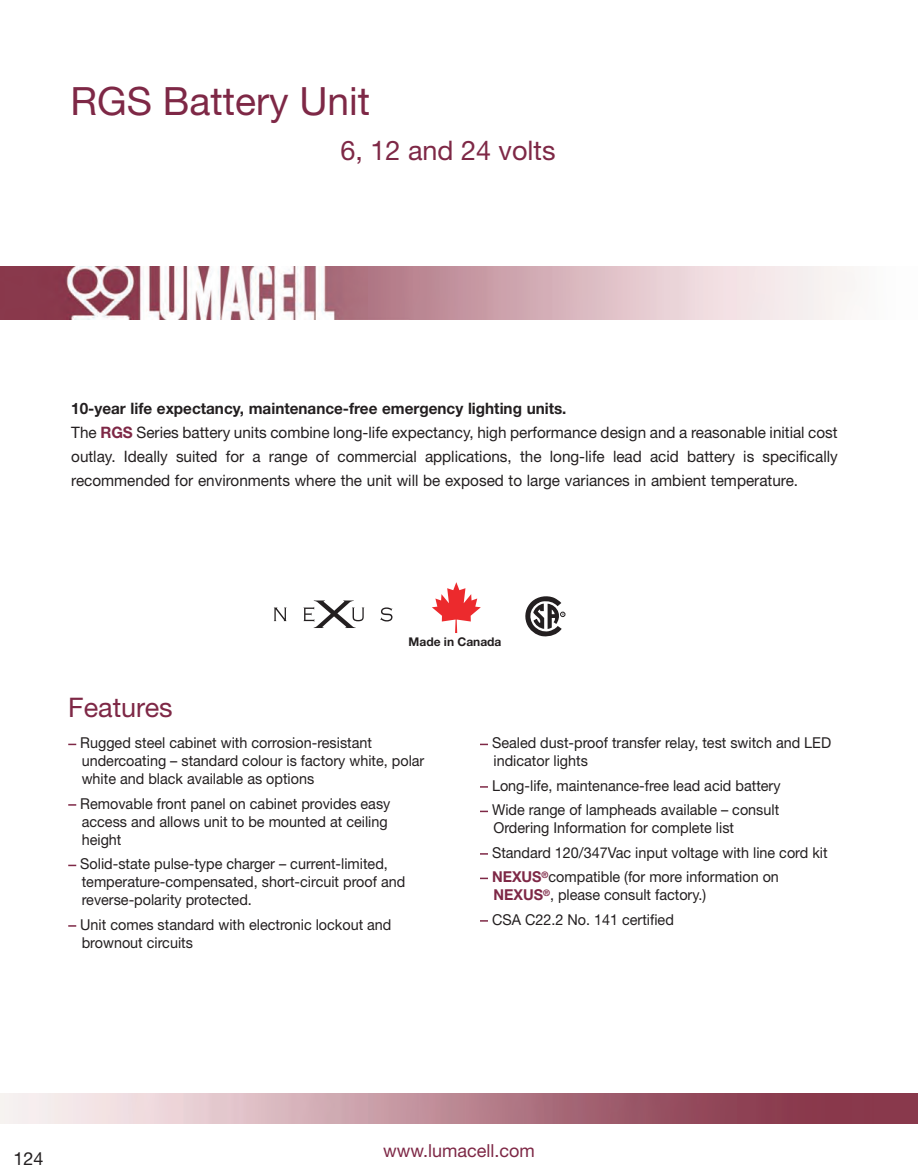
<style>
.page{position:relative;width:918px;height:1175px;background:#fff}
.page>*{position:absolute;margin:0;border:0;box-sizing:border-box;transform-origin:0 0}
.t1{font:39px "Helvetica Neue LT Std";color:#7e2846}
.t2{font:27px "Helvetica Neue LT Std";color:#7e2846}
.t3{font:18px "Helvetica Neue LT Std";color:#7e2846}
.t4{font:18px "Helvetica Neue LT Std";color:#231f20}
.t5{font:15.75px/24px "Helvetica Neue LT Std";color:#231f20}
.t6{font:15px/18px "Helvetica Neue LT Std";color:#231f20;scale:.96 1}
.t7{font:700 12px "Helvetica Neue LT Std";color:#231f20}
.s1{font-weight:700}
.s2{font-weight:700;color:#7e2846}
</style>
<div class="page">
<img style="left:0;top:266px;width:855px;height:53px">
<img style="left:0;top:1094px;width:918px;height:29px">
<svg style="left:68px;top:743px;width:8px;height:2px"></svg>
<svg style="left:68px;top:864px;width:8px;height:2px"></svg>
<svg style="left:480px;top:743px;width:8px;height:2px"></svg>
<svg style="left:480px;top:810px;width:8px;height:2px"></svg>
<svg style="left:480px;top:877px;width:8px;height:2px"></svg>
<svg style="left:274px;top:607px;width:13px;height:14px"></svg>
<svg style="left:380px;top:607px;width:13px;height:14px"></svg>
<svg style="left:304px;top:600px;width:60px;height:28px"></svg>
<svg style="left:525px;top:596px;width:40px;height:40px"></svg>
<svg style="left:432px;top:582px;width:49px;height:51px"></svg>
<h1 class="t1" style="left:70px;top:87px;width:301px">RGS Battery Unit</h1>
<h2 class="t2" style="left:340px;top:141px;width:217px">6, 12 and 24 volts</h2>
<p class="t5" style="left:71px;top:398px;width:768px"><span class="s1">10-year life expectancy, maintenance-free emergency lighting units.<br></span>The <span class="s2">RGS</span> Series battery units combine long-life expectancy, high performance design and a reasonable initial cost outlay. Ideally suited for a range of commercial applications, the long-life lead acid battery is specifically recommended for environments where the unit will be exposed to large variances in ambient temperature.</p>
<h2 class="t2" style="left:68px;top:697px;width:106px">Features</h2>
<p class="t7" style="left:409px;top:637px;width:94px">Made in Canada</p>
<p class="t6" style="left:80px;top:735px;width:360px">Rugged steel cabinet with corrosion-resistant undercoating – standard colour is factory white, polar white and black available as options</p>
<p class="t6" style="left:80px;top:795px;width:325px">Removable front panel on cabinet provides easy access and allows unit to be mounted at ceiling height</p>
<p class="t6" style="left:80px;top:856px;width:340px">Solid-state pulse-type charger – current-limited, temperature-compensated, short-circuit proof and reverse-polarity protected.</p>
<p class="t6" style="left:80px;top:916px;width:326px">Unit comes standard with electronic lockout and brownout circuits</p>
<p class="t6" style="left:492px;top:735px;width:355px">Sealed dust-proof transfer relay, test switch and LED indicator lights</p>
<p class="t6" style="left:492px;top:774px;width:302px;line-height:24.5px">Long-life, maintenance-free lead acid battery<br>Wide range of lampheads available – consult</p>
<p class="t6" style="left:492px;top:817px;width:351px;line-height:24.5px">Ordering Information for complete list<br>Standard 120/347Vac input voltage with line cord kit<br><span class="s2">NEXUS</span><sup>®</sup>compatible (for more information on</p>
<p class="t6" style="left:492px;top:884px;width:225px;line-height:24.5px"><span class="s2">NEXUS</span><sup>®</sup>, please consult factory.)<br>CSA C22.2 No. 141 certified</p>
<p class="t4" style="left:14px;top:1151px;width:32px">124</p>
<p class="t3" style="left:383px;top:1144px;width:153px">www.lumacell.com</p>
</div>
